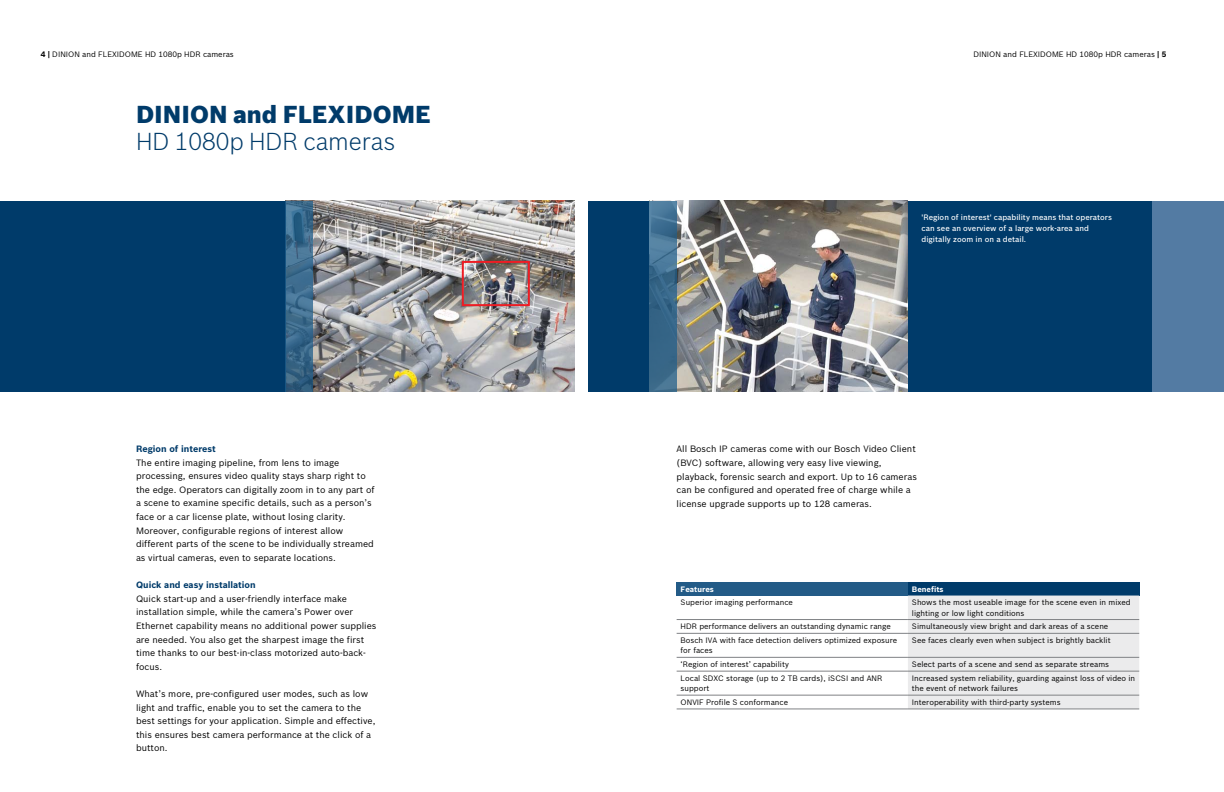
<style>
.page{position:relative;width:1224px;height:792px;background:#fff}
.page>*{position:absolute;margin:0;border:0;box-sizing:border-box;transform-origin:0 0}
.t1{font:900 24px "Bosch Sans";color:#003b6a}
.t2{font:300 24px "Bosch Sans";color:#003b6a}
.t3{font:9px/13.6px "Bosch Sans";color:#000}
.t4{font:700 9px "Bosch Sans";color:#003b6a}
.t5{font:7.7px/10.2px "Bosch Sans";color:#000}
.t6{font:500 7.7px/10.9px "Bosch Sans";color:#fff}
.t7{font:700 7.7px "Bosch Sans";color:#fff}
.s1{font-weight:700}
</style>
<div class="page">
<div style="left:908px;top:201px;width:245px;height:190px;background:#003b6a"></div>
<img style="left:313px;top:201px;width:261px;height:190px">
<div style="left:462px;top:261px;width:68px;height:45px;border:2px solid #ed1d24"></div>
<div style="left:0;top:201px;width:286px;height:190px;background:#003b6a"></div>
<div style="left:588px;top:201px;width:89px;height:190px;background:#003b6a"></div>
<svg style="left:286px;top:201px;width:27px;height:190px;background:#3b6a8b"></svg>
<img style="left:677px;top:201px;width:231px;height:190px">
<svg style="left:649px;top:201px;width:28px;height:190px;background:#3e6d8e"></svg>
<div style="left:1153px;top:201px;width:71px;height:190px;background:#537ba3"></div>
<div style="left:677px;top:582px;width:231px;height:14px;background:#235b87"></div>
<div style="left:908px;top:582px;width:231px;height:14px;background:#003b6a"></div>
<div style="left:908px;top:596px;width:231px;height:113px;background:#ebebec"></div>
<hr style="left:677px;top:619px;width:231px;height:1px;background:#808285">
<hr style="left:908px;top:619px;width:231px;height:1px;background:#808285">
<hr style="left:677px;top:633px;width:231px;height:1px;background:#808285">
<hr style="left:908px;top:633px;width:231px;height:1px;background:#808285">
<hr style="left:677px;top:657px;width:231px;height:1px;background:#808285">
<hr style="left:908px;top:657px;width:231px;height:1px;background:#808285">
<hr style="left:677px;top:671px;width:231px;height:1px;background:#808285">
<hr style="left:908px;top:671px;width:231px;height:1px;background:#808285">
<hr style="left:677px;top:695px;width:231px;height:1px;background:#808285">
<hr style="left:908px;top:695px;width:231px;height:1px;background:#808285">
<hr style="left:677px;top:709px;width:231px;height:1px;background:#808285">
<hr style="left:908px;top:709px;width:231px;height:1px;background:#808285">
<p class="t5" style="left:41px;top:49px;width:195px"><span class="s1">4 |</span> DINION and FLEXIDOME HD 1080p HDR cameras</p>
<p class="t5" style="left:973px;top:49px;width:195px">DINION and FLEXIDOME HD 1080p HDR cameras <span class="s1">| 5</span></p>
<h1 class="t1" style="left:136px;top:99px;width:296px">DINION and FLEXIDOME</h1>
<h1 class="t2" style="left:136px;top:127px;width:261px">HD 1080p HDR cameras</h1>
<p class="t4" style="left:136px;top:443px;width:81px">Region of interest</p>
<p class="t3" style="left:136px;top:456px;width:240px">The entire imaging pipeline, from lens to image processing, ensures video quality stays sharp right to the edge. Operators can digitally zoom in to any part of a scene to examine specific details, such as a person’s face or a car license plate, without losing clarity.<br>Moreover, configurable regions of interest allow different parts of the scene to be individually streamed as virtual cameras, even to separate locations.</p>
<p class="t4" style="left:136px;top:579px;width:121px">Quick and easy installation</p>
<p class="t3" style="left:136px;top:592px;width:242px">Quick start-up and a user-friendly interface make installation simple, while the camera’s Power over Ethernet capability means no additional power supplies are needed. You also get the sharpest image the first time thanks to our best-in-class motorized auto-back&shy;focus.</p>
<p class="t3" style="left:136px;top:687px;width:241px">What’s more, pre-configured user modes, such as low light and traffic, enable you to set the camera to the best settings for your application. Simple and effective, this ensures best camera performance at the click of a button.</p>
<p class="t6" style="left:922px;top:212px;width:192px">'Region of interest' capability means that operators can see an overview of a large work-area and digitally zoom in on a detail.</p>
<p class="t3" style="left:677px;top:442px;width:242px">All Bosch IP cameras come with our Bosch Video Client (BVC) software, allowing very easy live viewing, playback, forensic search and export. Up to 16 cameras can be configured and operated free of charge while a license upgrade supports up to 128 cameras.</p>
<p class="t7" style="left:681px;top:584px;width:35px">Features</p>
<p class="t7" style="left:912px;top:584px;width:33px">Benefits</p>
<p class="t5" style="left:681px;top:597px;width:114px">Superior imaging performance</p>
<p class="t5" style="left:912px;top:597px;width:220px">Shows the most useable image for the scene even in mixed lighting or low light conditions</p>
<p class="t5" style="left:681px;top:621px;width:212px">HDR performance delivers an outstanding dynamic range</p>
<p class="t5" style="left:912px;top:621px;width:198px">Simultaneously view bright and dark areas of a scene</p>
<p class="t5" style="left:681px;top:635px;width:218px">Bosch IVA with face detection delivers optimized exposure for faces</p>
<p class="t5" style="left:912px;top:635px;width:200px">See faces clearly even when subject is brightly backlit</p>
<p class="t5" style="left:681px;top:659px;width:110px">‘Region of interest’ capability</p>
<p class="t5" style="left:912px;top:659px;width:199px">Select parts of a scene and send as separate streams</p>
<p class="t5" style="left:681px;top:673px;width:203px">Local SDXC storage (up to 2 TB cards), iSCSI and ANR support</p>
<p class="t5" style="left:912px;top:673px;width:225px">Increased system reliability, guarding against loss of video in the event of network failures</p>
<p class="t5" style="left:681px;top:697px;width:109px">ONVIF Profile S conformance</p>
<p class="t5" style="left:912px;top:697px;width:150px">Interoperability with third-party systems</p>
</div>
